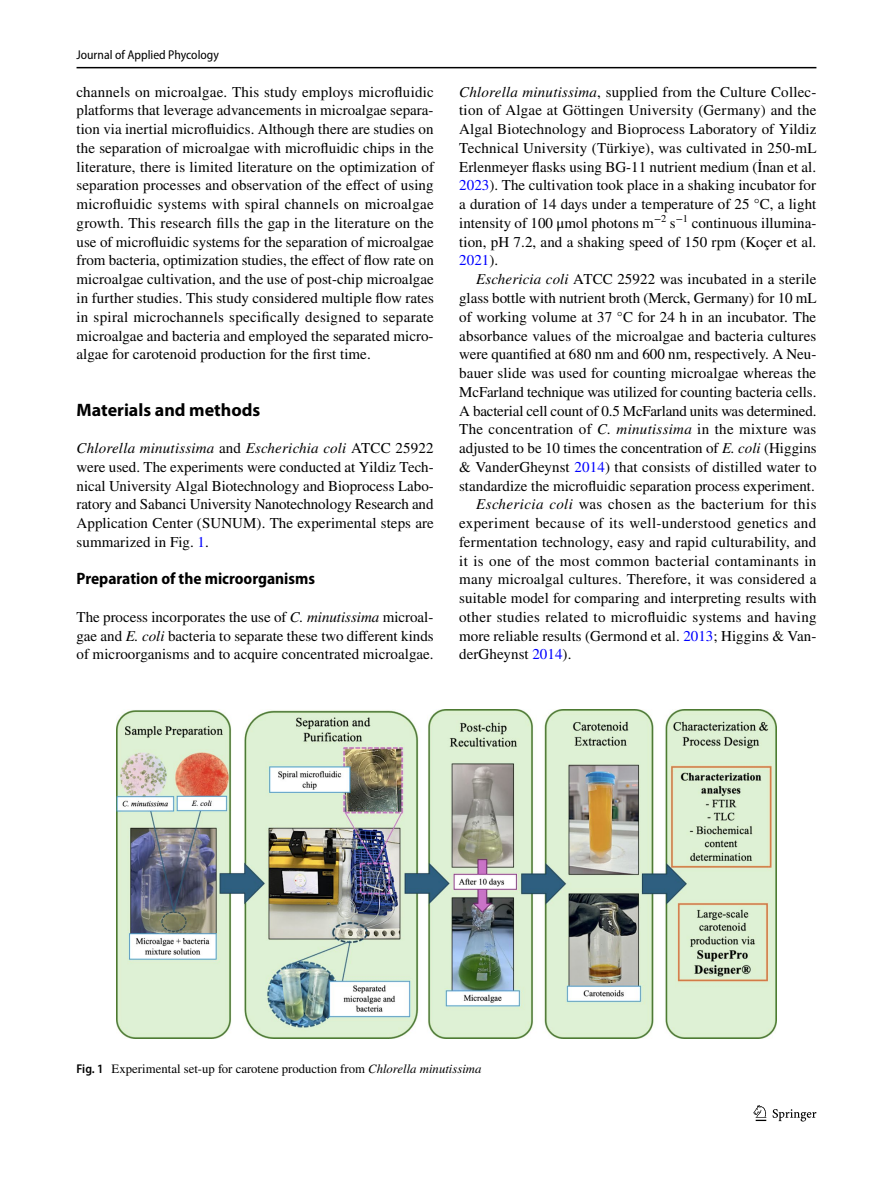
<style>
.page{position:relative;width:893px;height:1187px;background:#fff}
.page>*{position:absolute;margin:0;border:0;box-sizing:border-box;transform-origin:0 0}
.t1{font:700 18px "Myriad Pro";color:#000}
.t2{font:700 semi-condensed 16.5px "Myriad Pro";color:#000}
.t3{font:15px/18.8px "STIX";letter-spacing:.005em;color:#000;text-align:justify}
.t4{font:15px "STIX";letter-spacing:.025em;color:#000}
.t5{font:12.75px "STIX";color:#000}
.t6{font:semi-condensed 12.75px "Myriad Pro";color:#000}
.s1{font-style:italic}
.s2{color:#00f}
.s3{font-family:"Myriad Pro";font-weight:600;font-stretch:semi-condensed}
</style>
<div class="page">
<hr style="left:77px;top:67px;width:739px;height:1px;background:#000">
<svg style="left:753px;top:1105px;width:13px;height:15px"></svg>
<svg style="left:773px;top:1109px;width:43px;height:12px"></svg>
<img style="left:116px;top:709px;width:661px;height:329px">
<p class="t6" style="left:77px;top:48px;width:144px">Journal of Applied Phycology</p>
<p class="t3" style="left:77px;top:83px;width:359px">channels on microalgae. This study employs microfluidic platforms that leverage advancements in microalgae separa&shy;tion via inertial microfluidics. Although there are studies on the separation of microalgae with microfluidic chips in the literature, there is limited literature on the optimization of separation processes and observation of the effect of using microfluidic systems with spiral channels on microalgae growth. This research fills the gap in the literature on the use of microfluidic systems for the separation of microalgae from bacteria, optimization studies, the effect of flow rate on microalgae cultivation, and the use of post-chip microalgae in further studies. This study considered multiple flow rates in spiral microchannels specifically designed to separate microalgae and bacteria and employed the separated micro&shy;algae for carotenoid production for the first time.</p>
<p class="t1" style="left:77px;top:398px;width:185px">Materials and methods</p>
<p class="t3" style="left:77px;top:439px;width:359px"><span class="s1">Chlorella minutissima</span> and <span class="s1">Escherichia coli</span> ATCC 25922 were used. The experiments were conducted at Yildiz Tech&shy;nical University Algal Biotechnology and Bioprocess Labo&shy;ratory and Sabanci University Nanotechnology Research and Application Center (SUNUM). The experimental steps are summarized in Fig. <span class="s2">1</span>.</p>
<p class="t2" style="left:77px;top:569px;width:240px">Preparation of the microorganisms</p>
<p class="t3" style="left:77px;top:608px;width:359px">The process incorporates the use of <span class="s1">C. minutissima</span> microal&shy;gae and <span class="s1">E. coli</span> bacteria to separate these two different kinds of microorganisms and to acquire concentrated microalgae.</p>
<p class="t3" style="left:459px;top:83px;width:359px"><span class="s1">Chlorella minutissima</span>, supplied from the Culture Collec&shy;tion of Algae at Göttingen University (Germany) and the Algal Biotechnology and Bioprocess Laboratory of Yildiz Technical University (Türkiye), was cultivated in 250-mL Erlenmeyer flasks using BG-11 nutrient medium (İnan et al.<br><span class="s2">2023</span>). The cultivation took place in a shaking incubator for a duration of 14 days under a temperature of 25 °C, a light intensity of 100 μmol photons m<sup>−2</sup> s<sup>−1</sup> continuous illumina&shy;tion, pH 7.2, and a shaking speed of 150 rpm (Koçer et al.<br><span class="s2">2021</span>).</p>
<p class="t3" style="left:476px;top:271px;width:342px"><span class="s1">Eschericia coli</span> ATCC 25922 was incubated in a sterile</p>
<p class="t3" style="left:459px;top:289px;width:359px">glass bottle with nutrient broth (Merck, Germany) for 10 mL</p>
<p class="t3" style="left:459px;top:308px;width:359px">of working volume at 37 °C for 24 h in an incubator. The</p>
<p class="t3" style="left:459px;top:327px;width:359px">absorbance values of the microalgae and bacteria cultures</p>
<p class="t3" style="left:459px;top:346px;width:359px">were quantified at 680 nm and 600 nm, respectively. A Neu-</p>
<p class="t3" style="left:459px;top:364px;width:359px">bauer slide was used for counting microalgae whereas the</p>
<p class="t3" style="left:459px;top:383px;width:359px">McFarland technique was utilized for counting bacteria cells.</p>
<p class="t3" style="left:459px;top:402px;width:359px">A bacterial cell count of 0.5 McFarland units was determined.</p>
<p class="t3" style="left:459px;top:421px;width:359px">The concentration of <span class="s1">C. minutissima</span> in the mixture was</p>
<p class="t3" style="left:459px;top:439px;width:359px">adjusted to be 10 times the concentration of <span class="s1">E. coli</span> (Higgins</p>
<p class="t3" style="left:459px;top:458px;width:359px">&amp; VanderGheynst <span class="s2">2014</span>) that consists of distilled water to</p>
<p class="t3" style="left:459px;top:477px;width:357px">standardize the microfluidic separation process experiment.</p>
<p class="t4" style="left:476px;top:494px;width:342px"><span class="s1">Eschericia coli</span> was chosen as the bacterium for this</p>
<p class="t4" style="left:459px;top:512px;width:359px">experiment because of its well-understood genetics and</p>
<p class="t3" style="left:459px;top:533px;width:359px">fermentation technology, easy and rapid culturability, and</p>
<p class="t3" style="left:459px;top:552px;width:359px">it is one of the most common bacterial contaminants in</p>
<p class="t3" style="left:459px;top:571px;width:359px">many microalgal cultures. Therefore, it was considered a</p>
<p class="t3" style="left:459px;top:589px;width:359px">suitable model for comparing and interpreting results with</p>
<p class="t3" style="left:459px;top:608px;width:359px">other studies related to microfluidic systems and having</p>
<p class="t3" style="left:459px;top:627px;width:359px">more reliable results (Germond et al. <span class="s2">2013</span>; Higgins &amp; Van-</p>
<p class="t3" style="left:459px;top:646px;width:114px">derGheynst <span class="s2">2014</span>).</p>
<p class="t5" style="left:77px;top:1060px;width:406px"><span class="s3">Fig. 1</span> Experimental set-up for carotene production from <span class="s1">Chlorella minutissima</span></p>
</div>
